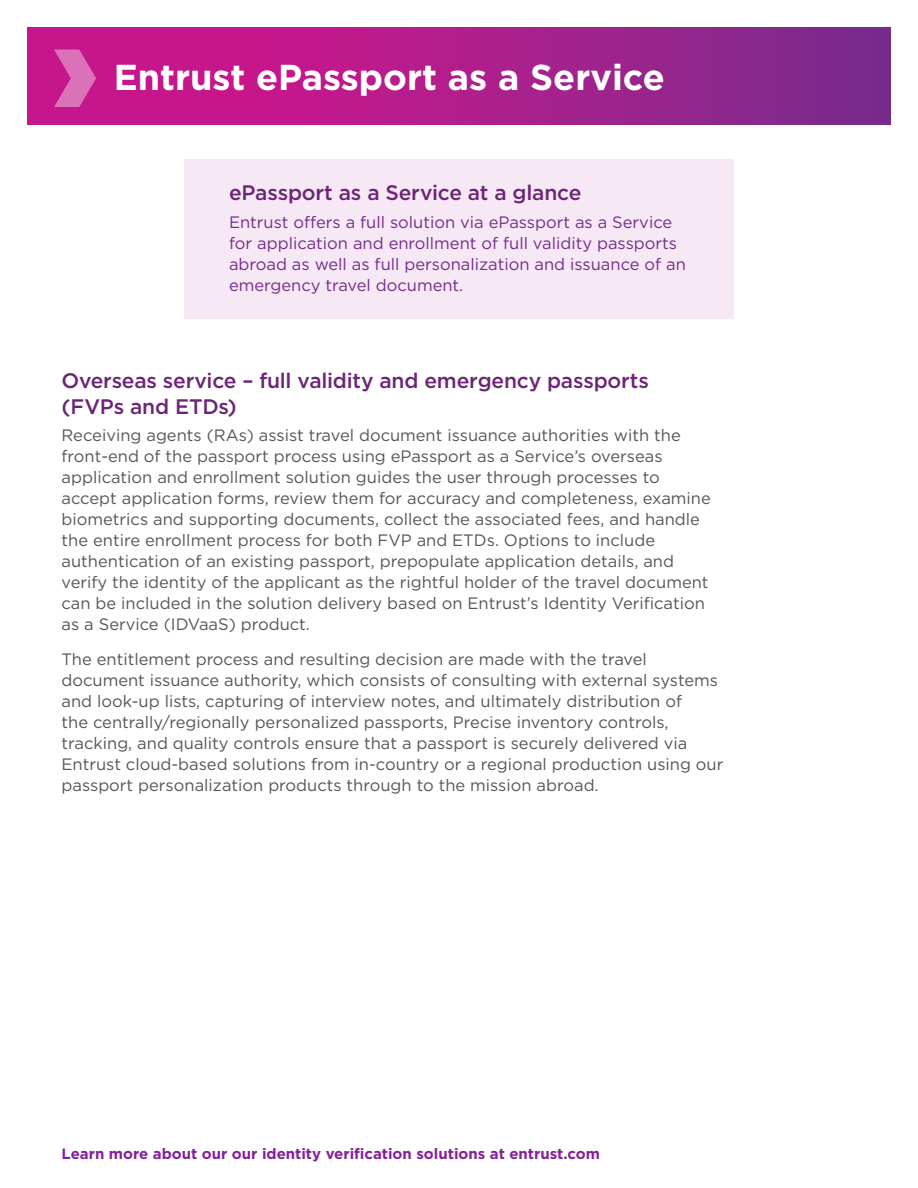
<style>
.page{position:relative;width:918px;height:1188px;background:#fff}
.page>*{position:absolute;margin:0;border:0;box-sizing:border-box;transform-origin:0 0}
.Product_Name{font:700 36px "Gotham";color:#fff}
.Subhead{font:500 21px/25.2px "Gotham";letter-spacing:-.01em;color:#6c2476}
.Body_copy{font:16.5px/21px "Gotham";color:#54555a}
.t1{font:16.5px/21px "Gotham";color:#742b8b}
.CTA_URL_front{font:700 15px "Gotham";color:#85209b}
</style>
<div class="page">
<svg style="left:27px;top:27px;width:864px;height:98px;background:#a91e8b"></svg>
<svg style="left:54px;top:50px;width:42px;height:57px;background:#d24da7"></svg>
<div style="left:184px;top:159px;width:550px;height:160px;background:#f6e9f5"></div>
<p class="Product_Name" style="left:114px;top:54px;width:553px">Entrust ePassport as a Service</p>
<p class="Subhead" style="left:229px;top:180px;width:354px">ePassport as a Service at a glance</p>
<p class="t1" style="left:229px;top:211px;width:458px">Entrust offers a full solution via ePassport as a Service for application and enrollment of full validity passports abroad as well as full personalization and issuance of an emergency travel document.</p>
<p class="Subhead" style="left:62px;top:368px;width:589px">Overseas service – full validity and emergency passports (FVPs and ETDs)</p>
<p class="Body_copy" style="left:62px;top:425px;width:651px">Receiving agents (RAs) assist travel document issuance authorities with the front-end of the passport process using ePassport as a Service’s overseas application and enrollment solution guides the user through processes to accept application forms, review them for accuracy and completeness, examine biometrics and supporting documents, collect the associated fees, and handle the entire enrollment process for both FVP and ETDs. Options to include authentication of an existing passport, prepopulate application details, and verify the identity of the applicant as the rightful holder of the travel document can be included in the solution delivery based on Entrust’s Identity Verification as a Service (IDVaaS) product.</p>
<p class="Body_copy" style="left:62px;top:648px;width:663px">The entitlement process and resulting decision are made with the travel document issuance authority, which consists of consulting with external systems and look-up lists, capturing of interview notes, and ultimately distribution of<br>the centrally/regionally personalized passports, Precise inventory controls, tracking, and quality controls ensure that a passport is securely delivered via Entrust cloud-based solutions from in-country or a regional production using our passport personalization products through to the mission abroad.</p>
<p class="CTA_URL_front" style="left:62px;top:1144px;width:540px">Learn more about our our identity verification solutions at entrust.com</p>
</div>
